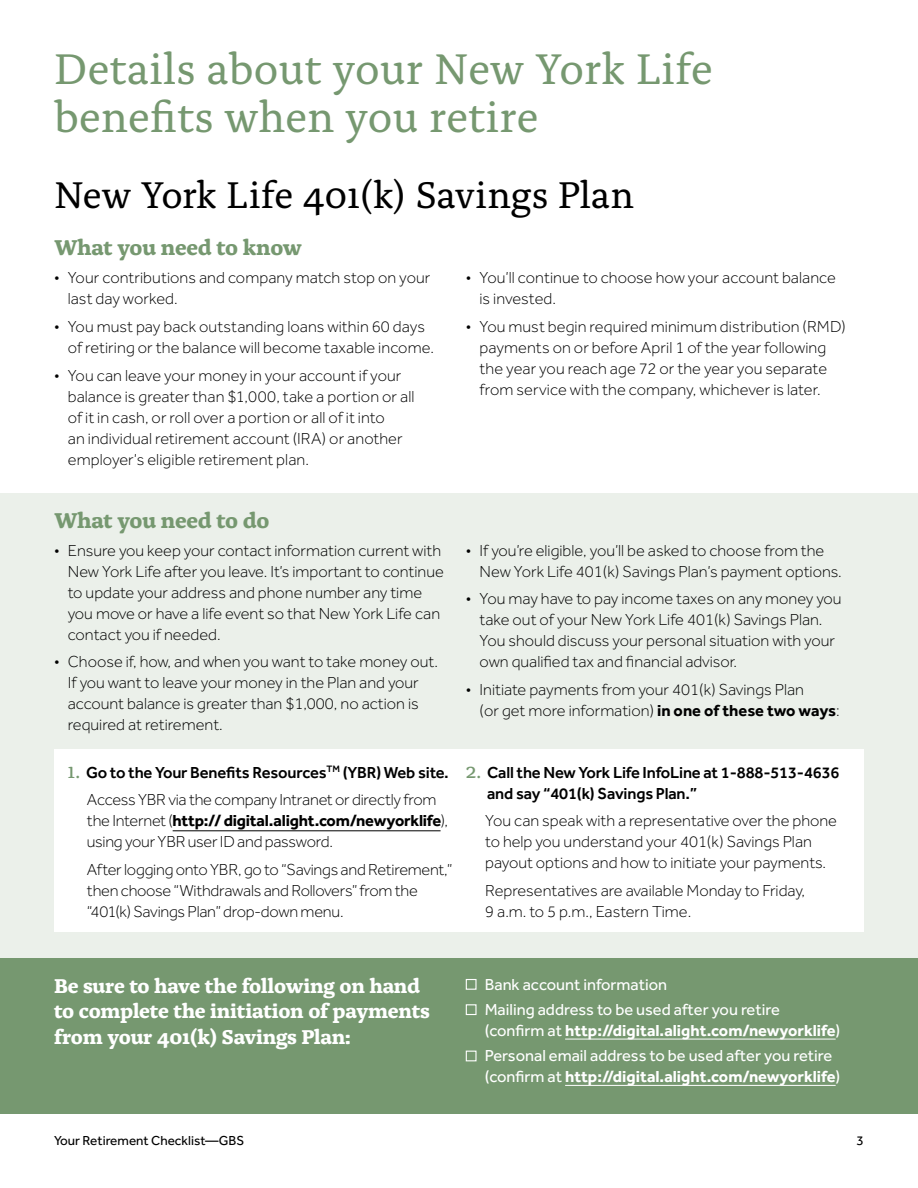
<style>
.page{position:relative;width:918px;height:1188px;background:#fff}
.page>*{position:absolute;margin:0;border:0;box-sizing:border-box;transform-origin:0 0}
.t1{font:45px/48px "Alda OT";color:#769870}
.t2{font:39px "Alda OT";letter-spacing:-.01em;color:#000}
.t3{font:700 22.5px "Alda OT";letter-spacing:-.015em;color:#769870}
.t4{font:700 21px/25.5px "Alda OT";letter-spacing:-.01em;color:#fff}
.t5{font:300 16.5px/21px "Effra";color:#000}
.t6{font:16.5px/25.3px "Effra";color:#fff}
.t7{font:300 16.5px/21px "Effra";letter-spacing:-.02em;color:#000}
.t8{font:500 16.5px/21px "Effra";letter-spacing:-.01em;color:#000}
.t9{font:700 16.5px "Effra";color:#fff}
.t10{font:13.5px "Effra";color:#000}
.s1{font-family:"Alda OT";font-weight:400;font-size:22.5px;color:#769870}
.s2{font-weight:500}
.s3{font-weight:700}
.s4{font-weight:400}
</style>
<div class="page">
<div style="left:0;top:493px;width:918px;height:465px;background:#ebf0ea"></div>
<div style="left:54px;top:749px;width:810px;height:183px;background:#fff"></div>
<hr style="left:173px;top:831px;width:268px;height:1px;background:#000">
<div style="left:0;top:958px;width:918px;height:156px;background:#769870"></div>
<hr style="left:565px;top:1039px;width:271px;height:1px;background:#fff">
<hr style="left:565px;top:1085px;width:271px;height:1px;background:#fff">
<div style="left:466px;top:979px;width:11px;height:11px;border:1px solid #fff"></div>
<div style="left:466px;top:1004px;width:11px;height:11px;border:1px solid #fff"></div>
<div style="left:466px;top:1051px;width:11px;height:10px;border:1px solid #fff"></div>
<h1 class="t1" style="left:54px;top:48px;width:660px">Details about your New York Life benefits when you retire</h1>
<h2 class="t2" style="left:54px;top:179px;width:582px">New York Life 401(k) Savings Plan</h2>
<h3 class="t3" style="left:54px;top:238px;width:249px">What you need to know</h3>
<p class="t5" style="left:68px;top:267px;width:364px;text-indent:-14px">• Your contributions and company match stop on your last day worked.</p>
<p class="t5" style="left:68px;top:316px;width:368px;text-indent:-14px">• You must pay back outstanding loans within 60 days of retiring or the balance will become taxable income.</p>
<p class="t5" style="left:68px;top:365px;width:348px;text-indent:-14px">• You can leave your money in your account if your balance is greater than $1,000, take a portion or all of it in cash, or roll over a portion or all of it into<br>an individual retirement account (IRA) or another employer’s eligible retirement plan.</p>
<p class="t5" style="left:480px;top:267px;width:358px;text-indent:-14px">• You’ll continue to choose how your account balance is invested.</p>
<p class="t5" style="left:480px;top:316px;width:368px;text-indent:-14px">• You must begin required minimum distribution (RMD) payments on or before April 1 of the year following the year you reach age 72 or the year you separate from service with the company, whichever is later.</p>
<h3 class="t3" style="left:54px;top:511px;width:217px">What you need to do</h3>
<p class="t5" style="left:68px;top:540px;width:378px;text-indent:-14px">• Ensure you keep your contact information current with New York Life after you leave. It’s important to continue to update your address and phone number any time you move or have a life event so that New York Life can contact you if needed.</p>
<p class="t5" style="left:68px;top:651px;width:372px;text-indent:-14px">• Choose if, how, and when you want to take money out.<br>If you want to leave your money in the Plan and your account balance is greater than $1,000, no action is required at retirement.</p>
<p class="t5" style="left:68px;top:758px;width:383px;line-height:27.8px;text-align:center"><span class="s1">1.</span> <span class="s2">Go to the Your Benefits Resources</span><sup>TM</sup> <span class="s2">(YBR) Web site.<br></span>Access YBR via the company Intranet or directly from</p>
<p class="t7" style="left:87px;top:810px;width:363px">the Internet (<span class="s3">http:// digital.alight.com/newyorklife</span>), using your YBR user ID and password.</p>
<p class="t5" style="left:87px;top:859px;width:367px">After logging onto YBR, go to “Savings and Retirement,” then choose “Withdrawals and Rollovers” from the “401(k) Savings Plan” drop-down menu.</p>
<p class="t5" style="left:480px;top:540px;width:364px;text-indent:-14px">• If you’re eligible, you’ll be asked to choose from the<br>New York Life 401(k) Savings Plan’s payment options.</p>
<p class="t5" style="left:480px;top:588px;width:364px;text-indent:-14px">• You may have to pay income taxes on any money you take out of your New York Life 401(k) Savings Plan.<br>You should discuss your personal situation with your own qualified tax and financial advisor.</p>
<p class="t5" style="left:480px;top:679px;width:362px;text-indent:-14px">• Initiate payments from your 401(k) Savings Plan<br>(or get more information) <span class="s3">in one of these two ways</span>:</p>
<p class="t8" style="left:487px;top:761px;width:354px;text-indent:-21px"><span class="s1">2.</span> Call the New York Life InfoLine at 1-888-513-4636 and say “401(k) Savings Plan.”</p>
<p class="t5" style="left:485px;top:810px;width:353px">You can speak with a representative over the phone to help you understand your 401(k) Savings Plan payout options and how to initiate your payments.</p>
<p class="t5" style="left:485px;top:880px;width:321px">Representatives are available Monday to Friday,<br>9 a.m. to 5 p.m., Eastern Time.</p>
<p class="t4" style="left:54px;top:975px;width:378px">Be sure to have the following on hand to complete the initiation of payments from your 401(k) Savings Plan:</p>
<p class="t6" style="left:485px;top:971px;width:297px">Bank account information<br>Mailing address to be used after you retire</p>
<p class="t6" style="left:485px;top:1018px;width:357px">(confirm at <span class="s3">http://digital.alight.com/newyorklife</span>)<br>Personal email address to be used after you retire</p>
<p class="t9" style="left:485px;top:1067px;width:357px"><span class="s4">(confirm at</span> http://digital.alight.com/newyorklife<span class="s4">)</span></p>
<p class="t10" style="left:54px;top:1132px;width:192px">Your Retirement Checklist—GBS</p>
<p class="t10" style="left:857px;top:1132px;width:9px">3</p>
</div>
